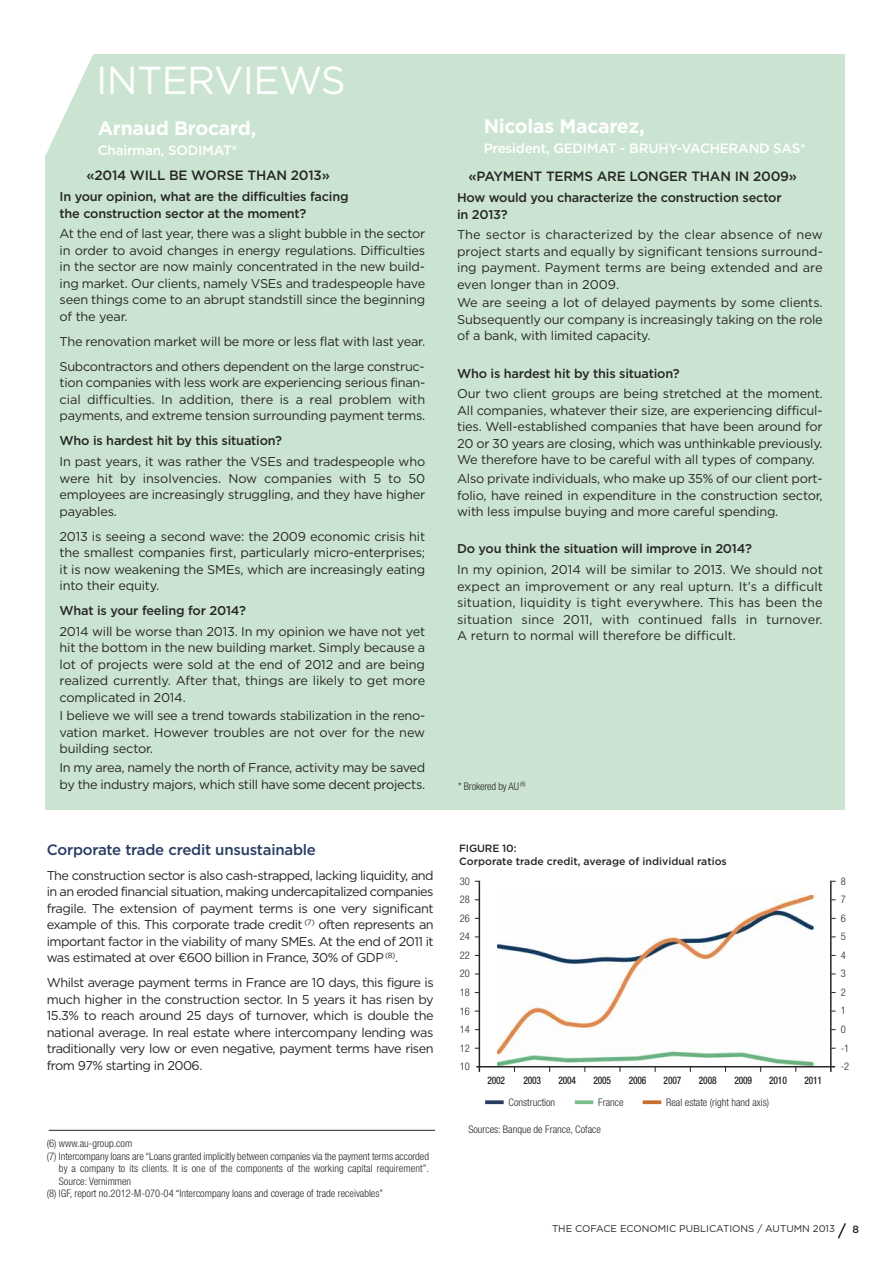
<style>
.page{position:relative;width:893px;height:1263px;background:#fff}
.page>*{position:absolute;margin:0;border:0;box-sizing:border-box;transform-origin:0 0}
.t1{font:39px "Gotham";letter-spacing:-.015em;color:#fff}
.t2{font:700 19.5px "Gotham";letter-spacing:-.015em;color:#fff}
.t3{font:500 15px "Gotham";letter-spacing:-.015em;color:#283c63}
.t4{font:500 13.5px "Gotham";letter-spacing:-.015em;color:#272627}
.t5{font:500 13.5px "Gotham";letter-spacing:-.015em;color:#fff}
.t6{font:12.75px/16.5px "Gotham";letter-spacing:-.015em;color:#272627;text-align:justify}
.t7{font:500 12.75px/16.5px "Gotham";letter-spacing:-.015em;color:#272627}
.t8{font:300 condensed 10.5px/18.6px "Helvetica Neue LT Std";color:#272627;text-align:justify}
.t9{font:500 10.5px/12.6px "Gotham";color:#272627}
.t10{font:500 condensed 10.5px "Helvetica Neue";letter-spacing:-.015em;color:#272627;scale:.9 1}
.t11{font:9.75px "Gotham";color:#272627}
</style>
<div class="page">
<img style="left:497px;top:896px;width:329px;height:176px">
<div style="left:45px;top:54px;width:799px;height:756px;background:#cbe4d1"></div>
<svg style="left:45px;top:54px;width:48px;height:102px"></svg>
<svg style="left:837px;top:1223px;width:9px;height:16px"></svg>
<hr style="left:49px;top:1130px;width:386px;height:1px;background:#272627">
<svg style="left:485px;top:1100px;width:19px;height:4px"></svg>
<svg style="left:575px;top:1100px;width:18px;height:4px"></svg>
<svg style="left:643px;top:1100px;width:18px;height:4px"></svg>
<hr style="left:476px;top:1066px;width:359px;height:1px;background:#272627">
<hr style="left:479px;top:881px;width:1px;height:191px;background:#272627">
<hr style="left:830px;top:881px;width:2px;height:191px;background:#272627">
<h1 class="t1" style="left:96px;top:58px;width:251px">INTERVIEWS</h1>
<h2 class="t2" style="left:98px;top:117px;width:160px">Arnaud Brocard,</h2>
<p class="t5" style="left:98px;top:142px;width:141px">Chairman, SODIMAT*</p>
<p class="t4" style="left:86px;top:168px;width:245px">«2014 WILL BE WORSE THAN 2013»</p>
<p class="t7" style="left:60px;top:188px;width:291px">In your opinion, what are the difficulties facing the construction sector at the moment?</p>
<p class="t6" style="left:60px;top:226px;width:367px">At the end of last year, there was a slight bubble in the sector in order to avoid changes in energy regulations. Difficulties in the sector are now mainly concentrated in the new build&shy;ing market. Our clients, namely VSEs and tradespeople have seen things come to an abrupt standstill since the beginning of the year.</p>
<p class="t6" style="left:60px;top:329px;width:367px;line-height:25px">The renovation market will be more or less flat with last year.<br>Subcontractors and others dependent on the large construc-</p>
<p class="t6" style="left:60px;top:375px;width:367px">tion companies with less work are experiencing serious finan&shy;cial difficulties. In addition, there is a real problem with payments, and extreme tension surrounding payment terms.</p>
<p class="t7" style="left:60px;top:433px;width:224px">Who is hardest hit by this situation?</p>
<p class="t6" style="left:60px;top:453px;width:367px">In past years, it was rather the VSEs and tradespeople who were hit by insolvencies. Now companies with 5 to 50 employees are increasingly struggling, and they have higher payables.</p>
<p class="t6" style="left:60px;top:528px;width:367px">2013 is seeing a second wave: the 2009 economic crisis hit the smallest companies first, particularly micro-enterprises; it is now weakening the SMEs, which are increasingly eating into their equity.</p>
<p class="t7" style="left:60px;top:602px;width:188px">What is your feeling for 2014?</p>
<p class="t6" style="left:60px;top:623px;width:367px">2014 will be worse than 2013. In my opinion we have not yet hit the bottom in the new building market. Simply because a lot of projects were sold at the end of 2012 and are being realized currently. After that, things are likely to get more complicated in 2014.</p>
<p class="t6" style="left:60px;top:708px;width:367px">I believe we will see a trend towards stabilization in the reno&shy;vation market. However troubles are not over for the new building sector.</p>
<p class="t6" style="left:60px;top:759px;width:367px">In my area, namely the north of France, activity may be saved by the industry majors, which still have some decent projects.</p>
<p class="t3" style="left:47px;top:841px;width:271px">Corporate trade credit unsustainable</p>
<p class="t6" style="left:47px;top:867px;width:389px">The construction sector is also cash-strapped, lacking liquidity, and in an eroded financial situation, making undercapitalized companies fragile. The extension of payment terms is one very significant example of this. This corporate trade credit <sup>(7)</sup> often represents an important factor in the viability of many SMEs. At the end of 2011 it was estimated at over ¤600 billion in France, 30% of GDP <sup>(8)</sup>.</p>
<p class="t6" style="left:47px;top:975px;width:388px">Whilst average payment terms in France are 10 days, this figure is much higher in the construction sector. In 5 years it has risen by 15.3% to reach around 25 days of turnover, which is double the national average. In real estate where intercompany lending was traditionally very low or even negative, payment terms have risen from 97% starting in 2006.</p>
<p class="t8" style="left:47px;top:1135px;width:87px">(6) www.au-group.com</p>
<p class="t8" style="left:47px;top:1147px;width:384px">(7) Intercompany loans are “Loans granted implicitly between companies via the payment terms accorded</p>
<p class="t8" style="left:59px;top:1160px;width:372px">by a company to its clients. It is one of the components of the working capital requirement”.</p>
<p class="t8" style="left:59px;top:1173px;width:74px">Source: Vernimmen</p>
<p class="t8" style="left:47px;top:1185px;width:338px">(8) IGF, report no.2012-M-070-04 “Intercompany loans and coverage of trade receivables”</p>
<h2 class="t2" style="left:484px;top:115px;width:162px">Nicolas Macarez,</h2>
<p class="t5" style="left:484px;top:141px;width:324px">President, GEDIMAT - BRUHY-VACHERAND SAS*</p>
<p class="t4" style="left:469px;top:169px;width:330px">«PAYMENT TERMS ARE LONGER THAN IN 2009»</p>
<p class="t7" style="left:457px;top:189px;width:326px">How would you characterize the construction sector in 2013?</p>
<p class="t6" style="left:457px;top:227px;width:367px">The sector is characterized by the clear absence of new project starts and equally by significant tensions surround&shy;ing payment. Payment terms are being extended and are even longer than in 2009.</p>
<p class="t6" style="left:457px;top:295px;width:367px">We are seeing a lot of delayed payments by some clients.<br>Subsequently our company is increasingly taking on the role of a bank, with limited capacity.</p>
<p class="t7" style="left:457px;top:365px;width:224px">Who is hardest hit by this situation?</p>
<p class="t6" style="left:457px;top:386px;width:367px">Our two client groups are being stretched at the moment.<br>All companies, whatever their size, are experiencing difficul&shy;ties. Well-established companies that have been around for 20 or 30 years are closing, which was unthinkable previously.<br>We therefore have to be careful with all types of company.</p>
<p class="t6" style="left:457px;top:470px;width:367px">Also private individuals, who make up 35% of our client port&shy;folio, have reined in expenditure in the construction sector, with less impulse buying and more careful spending.</p>
<p class="t7" style="left:457px;top:541px;width:297px">Do you think the situation will improve in 2014?</p>
<p class="t6" style="left:457px;top:561px;width:367px">In my opinion, 2014 will be similar to 2013. We should not expect an improvement or any real upturn. It’s a difficult situation, liquidity is tight everywhere. This has been the situation since 2011, with continued falls in turnover.<br>A return to normal will therefore be difficult.</p>
<p class="t8" style="left:458px;top:778px;width:69px">* Brokered by AU <sup>(6)</sup></p>
<p class="t9" style="left:459px;top:842px;width:269px">FIGURE 10:<br>Corporate trade credit, average of individual ratios</p>
<p class="t8" style="left:460px;top:873px;width:12px">30<br>28<br>26<br>24<br>22<br>20<br>18<br>16<br>14<br>12<br>10</p>
<p class="t8" style="left:841px;top:873px;width:10px;text-align:left">8<br>7<br>6<br>5<br>4<br>3<br>2<br>1<br>0 -1 -2</p>
<p class="t10" style="left:487px;top:1076px;width:21px">2002</p>
<p class="t10" style="left:523px;top:1076px;width:21px">2003</p>
<p class="t10" style="left:558px;top:1076px;width:21px">2004</p>
<p class="t10" style="left:593px;top:1076px;width:21px">2005</p>
<p class="t10" style="left:629px;top:1076px;width:21px">2006</p>
<p class="t10" style="left:664px;top:1076px;width:21px">2007</p>
<p class="t10" style="left:699px;top:1076px;width:21px">2008</p>
<p class="t10" style="left:734px;top:1076px;width:21px">2009</p>
<p class="t10" style="left:769px;top:1076px;width:21px">2010</p>
<p class="t10" style="left:804px;top:1076px;width:21px">2011</p>
<p class="t8" style="left:509px;top:1093px;width:48px">Construction</p>
<p class="t8" style="left:598px;top:1093px;width:27px">France</p>
<p class="t8" style="left:666px;top:1093px;width:104px">Real estate (right hand axis)</p>
<p class="t8" style="left:468px;top:1121px;width:134px">Sources: Banque de France, Coface</p>
<p class="t11" style="left:552px;top:1223px;width:285px">THE COFACE ECONOMIC PUBLICATIONS / AUTUMN 2013</p>
<p class="t9" style="left:852px;top:1222px;width:8px">8</p>
</div>
